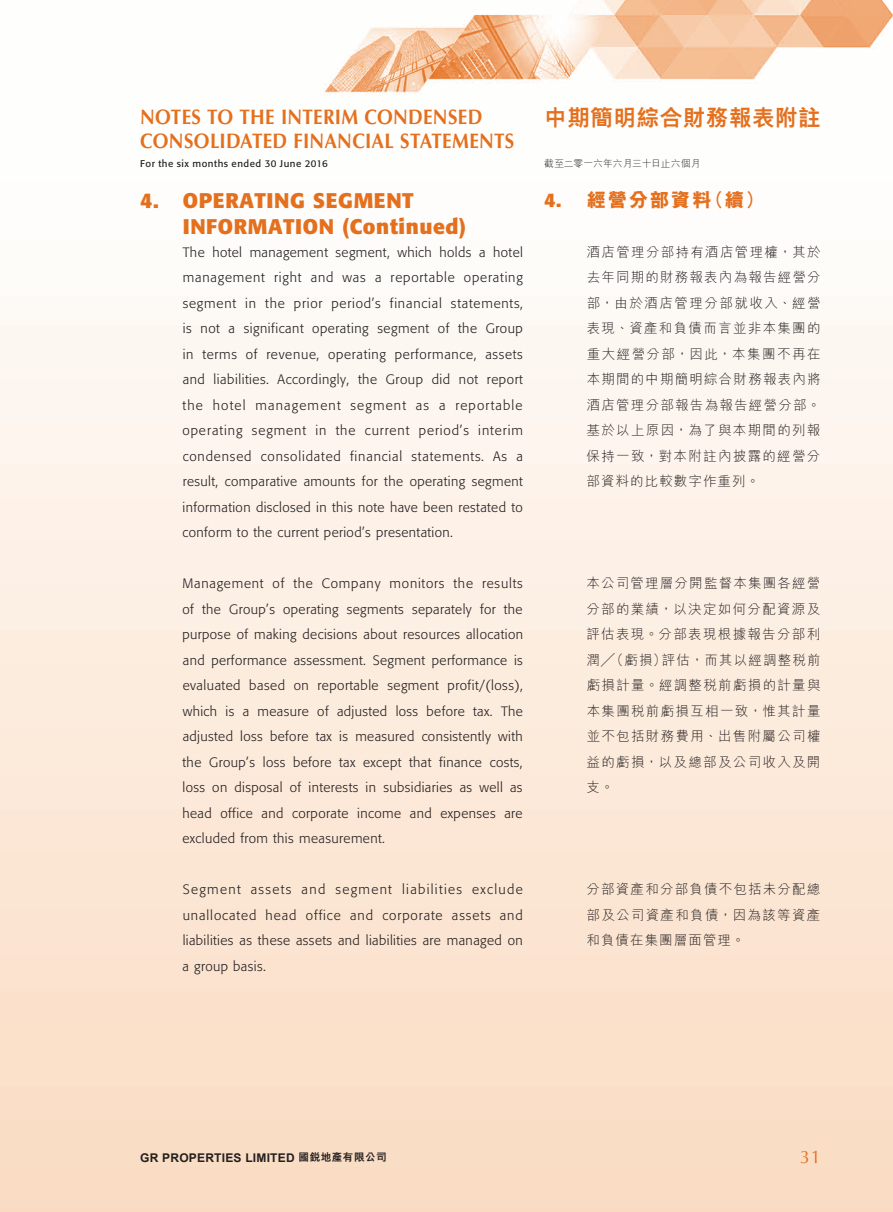
<style>
.page{position:relative;width:893px;height:1212px;background:#fff}
.page>*{position:absolute;margin:0;border:0;box-sizing:border-box;transform-origin:0 0}
.t1{font:800 22.5px "M Hei HK";letter-spacing:.025em;color:#e4701e}
.t2{font:700 21px/24px "Optima LT Std";letter-spacing:.015em;color:#e4701e;scale:.9 1}
.t3{font:700 21px/25.5px "Formata";letter-spacing:.03em;color:#e4701e}
.t4{font:800 19.5px "M Hei HK";letter-spacing:.08em;color:#e4701e}
.t5{font:18px "Optima LT Std";color:#e4701e}
.t6{font:300 13.5px/25.5px "Formata";letter-spacing:.03em;color:#231f20;text-align:justify}
.t7{font:300 13.5px/25.5px "M Hei HK";letter-spacing:.095em;color:#231f20;text-align:justify}
.t8{font:700 12px "Arial";letter-spacing:.02em;color:#231f20}
.t9{font:9.75px "Formata";letter-spacing:.05em;color:#231f20}
.t10{font:300 9.75px "M Hei HK";color:#231f20}
.s1{font-family:"Formata";font-weight:700}
.s2{font-family:"M Hei HK";font-weight:800;font-size:10.5px}
</style>
<div class="page">
<img style="left:0;top:0;width:893px;height:1212px">
<h2 class="t2" style="left:140px;top:105px;width:417px">NOTES TO THE INTERIM CONDENSED<br>CONSOLIDATED FINANCIAL STATEMENTS</h2>
<h1 class="t1" style="left:544px;top:106px;width:278px">中期簡明綜合財務報表附註</h1>
<p class="t9" style="left:140px;top:158px;width:189px">For the six months ended 30 June 2016</p>
<p class="t10" style="left:544px;top:157px;width:158px">截至二零一六年六月三十日止六個月</p>
<h2 class="t3" style="left:183px;top:188px;width:285px;text-indent:-42px">4. OPERATING SEGMENT<br>INFORMATION (Continued)</h2>
<p class="t6" style="left:182px;top:239px;width:342px">The hotel management segment, which holds a hotel management right and was a reportable operating segment in the prior period’s financial statements, is not a significant operating segment of the Group in terms of revenue, operating performance, assets and liabilities. Accordingly, the Group did not report the hotel management segment as a reportable operating segment in the current period’s interim condensed consolidated financial statements. As a result, comparative amounts for the operating segment information disclosed in this note have been restated to conform to the current period’s presentation.</p>
<p class="t6" style="left:182px;top:571px;width:342px">Management of the Company monitors the results of the Group’s operating segments separately for the purpose of making decisions about resources allocation and performance assessment. Segment performance is evaluated based on reportable segment profit/(loss), which is a measure of adjusted loss before tax. The adjusted loss before tax is measured consistently with the Group’s loss before tax except that finance costs, loss on disposal of interests in subsidiaries as well as head office and corporate income and expenses are excluded from this measurement.</p>
<h3 class="t4" style="left:544px;top:187px;width:222px"><span class="s1">4.</span> 經營分部資料（續）</h3>
<p class="t7" style="left:586px;top:239px;width:236px">酒店管理分部持有酒店管理權，其於去年同期的財務報表內為報告經營分部，由於酒店管理分部就收入、經營表現、資產和負債而言並非本集團的重大經營分部，因此，本集團不再在本期間的中期簡明綜合財務報表內將酒店管理分部報告為報告經營分部。基於以上原因，為了與本期間的列報保持一致，對本附註內披露的經營分部資料的比較數字作重列。</p>
<p class="t7" style="left:586px;top:570px;width:236px">本公司管理層分開監督本集團各經營分部的業績，以決定如何分配資源及評估表現。分部表現根據報告分部利潤╱（虧損）評估，而其以經調整稅前虧損計量。經調整稅前虧損的計量與本集團稅前虧損互相一致，惟其計量並不包括財務費用、出售附屬公司權益的虧損，以及總部及公司收入及開支。</p>
<p class="t6" style="left:183px;top:877px;width:342px">Segment assets and segment liabilities exclude unallocated head office and corporate assets and liabilities as these assets and liabilities are managed on a group basis.</p>
<p class="t7" style="left:586px;top:876px;width:235px">分部資產和分部負債不包括未分配總部及公司資產和負債，因為該等資產和負債在集團層面管理。</p>
<p class="t8" style="left:140px;top:1150px;width:248px">GR PROPERTIES LIMITED <span class="s2">國銳地產有限公司</span></p>
<h3 class="t5" style="left:800px;top:1146px;width:22px">31</h3>
</div>
